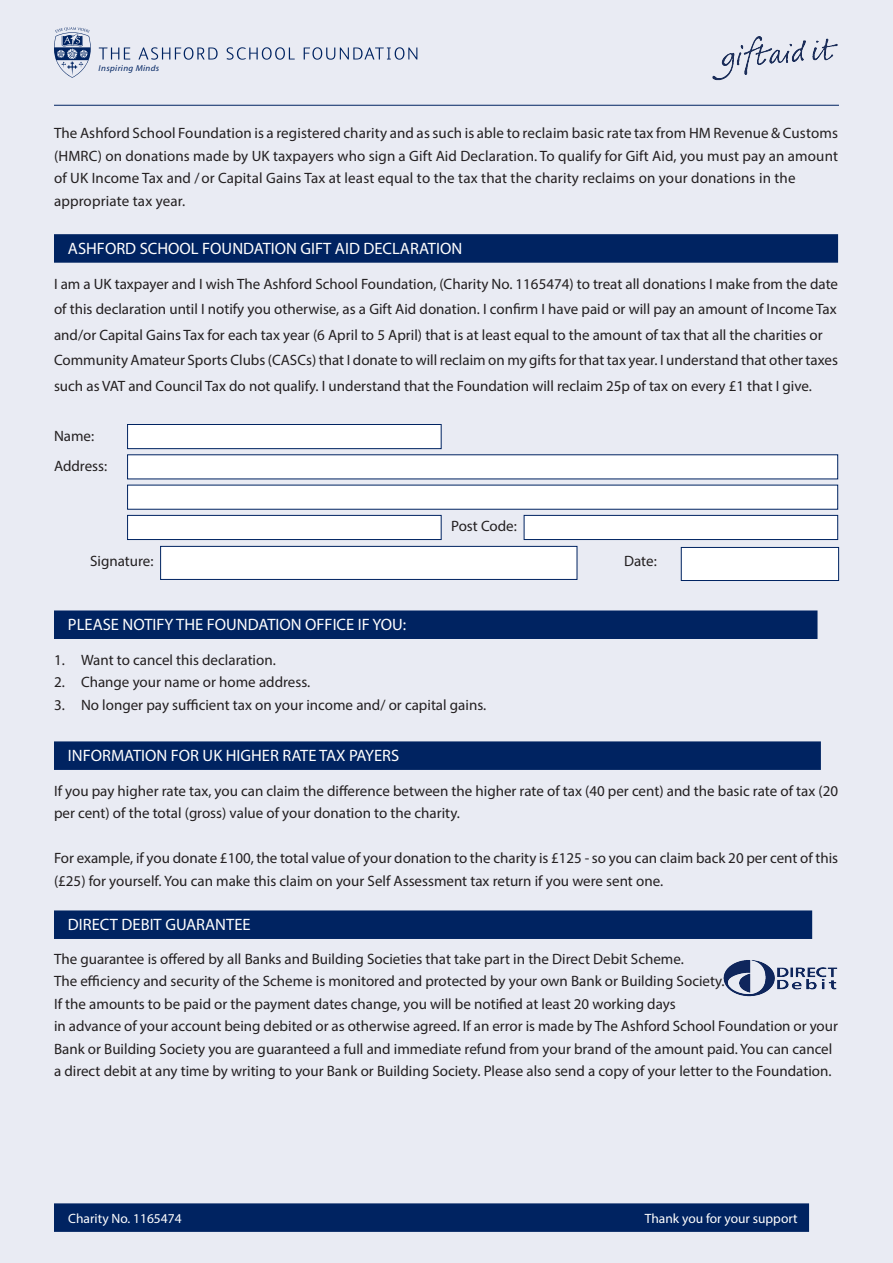
<style>
.page{position:relative;width:893px;height:1263px;background:#e9ebf3}
.page>*{position:absolute;margin:0;border:0;box-sizing:border-box;transform-origin:0 0}
.header_blocks{font:16.5px "Myriad Pro";color:#fff}
.REGULAR_COPY{font:15px/22.5px "Myriad Pro";color:#231f20}
.header_blocks-2{font:13.5px "Myriad Pro";color:#fff}
.t1{font:italic 8.55px "Myriad";letter-spacing:.04em;color:#002361;scale:1.06 1}
</style>
<div class="page">
<div style="left:54px;top:610px;width:763px;height:29px;background:#002361"></div>
<div style="left:54px;top:741px;width:767px;height:29px;background:#002361"></div>
<div style="left:54px;top:910px;width:758px;height:29px;background:#002361"></div>
<hr style="left:54px;top:105px;width:785px;height:1px;background:#002361">
<div style="left:127px;top:424px;width:315px;height:25px;background:#fff;border:1px solid #002361"></div>
<div style="left:160px;top:546px;width:417px;height:34px;background:#fff;border:1px solid #002361"></div>
<div style="left:681px;top:547px;width:158px;height:34px;background:#fff;border:1px solid #002361"></div>
<div style="left:127px;top:454px;width:711px;height:25px;background:#fff"></div>
<div style="left:127px;top:485px;width:711px;height:25px;background:#fff"></div>
<div style="left:127px;top:515px;width:315px;height:25px;background:#fff;border:1px solid #002361"></div>
<div style="left:524px;top:515px;width:314px;height:25px;background:#fff;border:1px solid #002361"></div>
<img style="left:723px;top:917px;width:115px;height:80px">
<img style="left:707px;top:36px;width:132px;height:70px">
<div style="left:54px;top:1203px;width:755px;height:29px;background:#002361"></div>
<div style="left:54px;top:234px;width:784px;height:29px;background:#002361"></div>
<svg style="left:54px;top:27px;width:37px;height:51px"></svg>
<svg style="left:99px;top:47px;width:31px;height:13px"></svg>
<svg style="left:139px;top:47px;width:79px;height:13px"></svg>
<svg style="left:227px;top:47px;width:68px;height:13px"></svg>
<svg style="left:304px;top:47px;width:113px;height:13px"></svg>
<p class="t1" style="left:99px;top:64px;width:59px">Inspiring Minds</p>
<p class="REGULAR_COPY" style="left:54px;top:122px;width:786px">The Ashford School Foundation is a registered charity and as such is able to reclaim basic rate tax from HM Revenue &amp; Customs (HMRC) on donations made by UK taxpayers who sign a Gift Aid Declaration. To qualify for Gift Aid, you must pay an amount of UK Income Tax and / or Capital Gains Tax at least equal to the tax that the charity reclaims on your donations in the appropriate tax year.</p>
<p class="header_blocks" style="left:68px;top:238px;width:396px">ASHFORD SCHOOL FOUNDATION GIFT AID DECLARATION</p>
<p class="REGULAR_COPY" style="left:54px;top:271px;width:786px;line-height:25.5px">I am a UK taxpayer and I wish The Ashford School Foundation, (Charity No. 1165474) to treat all donations I make from the date of this declaration until I notify you otherwise, as a Gift Aid donation. I confirm I have paid or will pay an amount of Income Tax and/or Capital Gains Tax for each tax year (6 April to 5 April) that is at least equal to the amount of tax that all the charities or Community Amateur Sports Clubs (CASCs) that I donate to will reclaim on my gifts for that tax year. I understand that other taxes such as VAT and Council Tax do not qualify. I understand that the Foundation will reclaim 25p of tax on every £1 that I give.</p>
<p class="REGULAR_COPY" style="left:54px;top:425px;width:42px">Name:</p>
<p class="REGULAR_COPY" style="left:54px;top:455px;width:55px">Address:</p>
<p class="REGULAR_COPY" style="left:451px;top:514px;width:67px">Post Code:</p>
<p class="REGULAR_COPY" style="left:90px;top:549px;width:65px">Signature:</p>
<p class="REGULAR_COPY" style="left:624px;top:549px;width:34px">Date:</p>
<p class="header_blocks" style="left:68px;top:614px;width:340px">PLEASE NOTIFY THE FOUNDATION OFFICE IF YOU:</p>
<p class="REGULAR_COPY" style="left:54px;top:648px;width:223px">1. Want to cancel this declaration.</p>
<p class="REGULAR_COPY" style="left:54px;top:671px;width:258px">2. Change your name or home address.</p>
<p class="REGULAR_COPY" style="left:54px;top:693px;width:434px">3. No longer pay sufficient tax on your income and/ or capital gains.</p>
<p class="header_blocks" style="left:68px;top:745px;width:333px">INFORMATION FOR UK HIGHER RATE TAX PAYERS</p>
<p class="REGULAR_COPY" style="left:54px;top:779px;width:786px">If you pay higher rate tax, you can claim the difference between the higher rate of tax (40 per cent) and the basic rate of tax (20 per cent) of the total (gross) value of your donation to the charity.</p>
<p class="REGULAR_COPY" style="left:54px;top:847px;width:786px">For example, if you donate £100, the total value of your donation to the charity is £125 - so you can claim back 20 per cent of this (£25) for yourself. You can make this claim on your Self Assessment tax return if you were sent one.</p>
<p class="header_blocks" style="left:68px;top:914px;width:184px">DIRECT DEBIT GUARANTEE</p>
<p class="REGULAR_COPY" style="left:54px;top:947px;width:631px">The guarantee is offered by all Banks and Building Societies that take part in the Direct Debit Scheme.</p>
<p class="REGULAR_COPY" style="left:54px;top:970px;width:672px">The efficiency and security of the Scheme is monitored and protected by your own Bank or Building Society.</p>
<p class="REGULAR_COPY" style="left:54px;top:992px;width:623px">If the amounts to be paid or the payment dates change, you will be notified at least 20 working days</p>
<p class="REGULAR_COPY" style="left:54px;top:1015px;width:785px">in advance of your account being debited or as otherwise agreed. If an error is made by The Ashford School Foundation or your<br>Bank or Building Society you are guaranteed a full and immediate refund from your brand of the amount paid. You can cancel a direct debit at any time by writing to your Bank or Building Society. Please also send a copy of your letter to the Foundation.</p>
<p class="header_blocks-2" style="left:68px;top:1210px;width:115px">Charity No. 1165474</p>
<p class="header_blocks-2" style="left:645px;top:1210px;width:154px">Thank you for your support</p>
</div>
